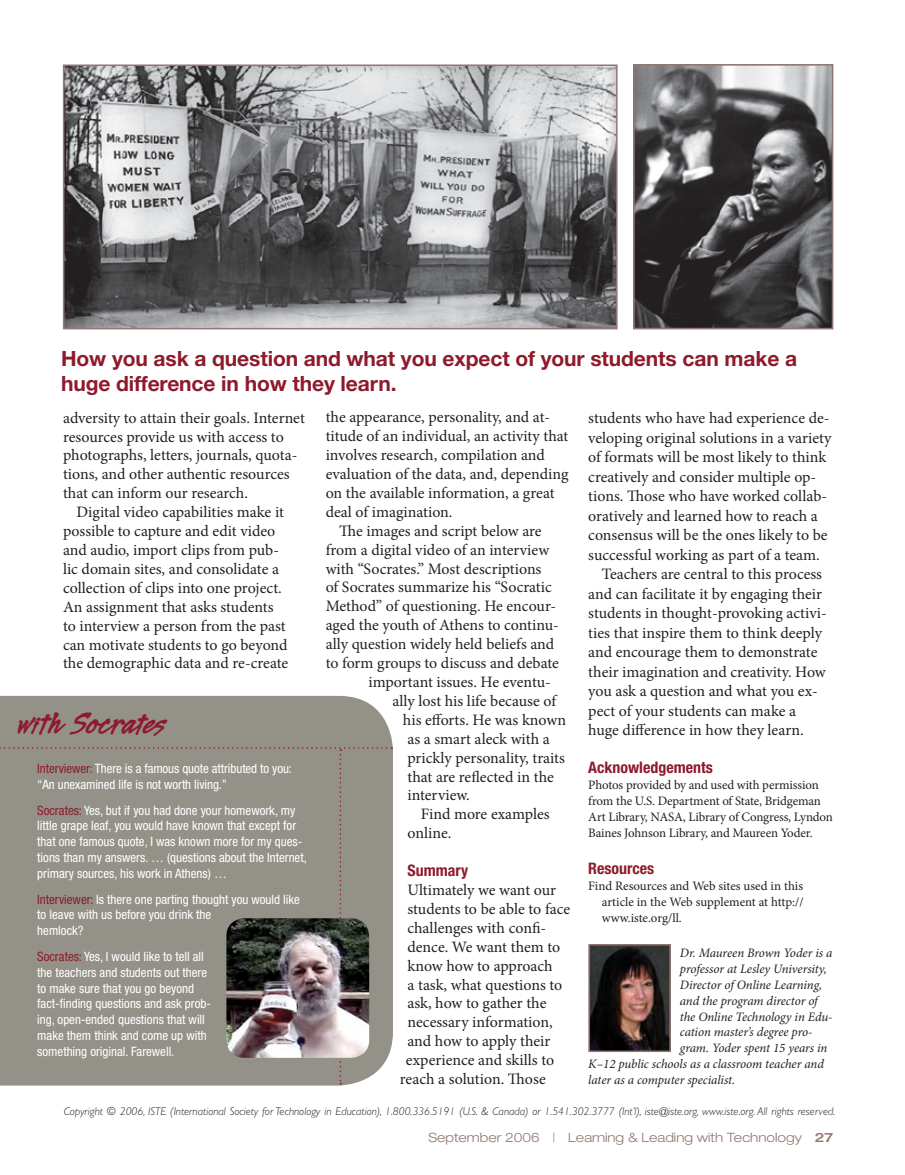
<style>
.page{position:relative;width:905px;height:1175px;background:#fff}
.page>*{position:absolute;margin:0;border:0;box-sizing:border-box;transform-origin:0 0}
.t1{font:700 36px "Legault Std";color:#8e1a2c}
.t2{font:700 21px/25.2px "Helvetica Neue LT Std";letter-spacing:-.005em;color:#8e1a2c}
.t3{font:15.9px/18.9px "Minion Pro";color:#231f20}
.t4{font:700 condensed 15.9px "Helvetica Neue LT Std";color:#8e1a2c}
.t5{font:condensed 12.9px/15.9px "Helvetica Neue LT Std";color:#fff}
.t6{font:italic 12.9px "Minion Pro";letter-spacing:-.01em;color:#231f20}
.t7{font:12.9px/15.9px "Minion Pro";letter-spacing:-.01em;color:#231f20}
.t8{font:300 expanded 12.9px "Helvetica Neue LT Std";color:#947773}
.t9{font:italic 300 11.25px "Gill Sans Std";color:#231f20}
.s1{color:#8e1a2c}
.s2{font-weight:500}
</style>
<div class="page">
<div style="left:0;top:696px;width:393px;height:389px;background:#949288"></div>
<img style="left:591px;top:947px;width:76px;height:102px">
<div style="left:588px;top:944px;width:82px;height:108px;border:2px solid #947773"></div>
<img style="left:636px;top:67px;width:194px;height:259px">
<div style="left:633px;top:64px;width:200px;height:265px;border:2px solid #947773"></div>
<div style="left:0;top:747px;width:392px;height:337px;background:#949288"></div>
<img style="left:66px;top:67px;width:548px;height:259px">
<div style="left:63px;top:64px;width:554px;height:265px;border:2px solid #947773"></div>
<img style="left:226px;top:918px;width:143px;height:139px;border-radius:18px">
<h2 class="t2" style="left:61px;top:345px;width:737px">How you ask a question and what you expect of your students can make a huge difference in how they learn.</h2>
<p class="t3" style="left:63px;top:408px;width:243px">adversity to attain their goals. Internet resources provide us with access to photographs, letters, journals, quota&shy;tions, and other authentic resources that can inform our research.</p>
<p class="t3" style="left:63px;top:503px;width:227px;text-indent:14px">Digital video capabilities make it possible to capture and edit video and audio, import clips from pub&shy;lic domain sites, and consolidate a collection of clips into one project.<br>An assignment that asks students to interview a person from the past can motivate students to go beyond the demographic data and re-create</p>
<h1 class="t1" style="left:18px;top:705px;width:151px">with Socrates</h1>
<p class="t5" style="left:37px;top:760px;width:256px"><span class="s1">Interviewer:</span> There is a famous quote attributed to you: “An unexamined life is not worth living.”</p>
<p class="t5" style="left:37px;top:802px;width:271px"><span class="s1">Socrates:</span> Yes, but if you had done your homework, my little grape leaf, you would have known that except for that one famous quote, I was known more for my ques&shy;tions than my answers. … (questions about the Internet, primary sources, his work in Athens) …</p>
<p class="t5" style="left:37px;top:891px;width:264px"><span class="s1">Interviewer:</span> Is there one parting thought you would like to leave with us before you drink the<br>hemlock?</p>
<p class="t5" style="left:37px;top:948px;width:175px"><span class="s1">Socrates:</span> Yes, I would like to tell all the teachers and students out there to make sure that you go beyond fact-finding questions and ask prob&shy;ing, open-ended questions that will make them think and come up with something original. Farewell.</p>
<p class="t3" style="left:326px;top:408px;width:226px">the appearance, personality, and at-</p>
<p class="t3" style="left:326px;top:427px;width:244px">titude of an individual, an activity that</p>
<p class="t3" style="left:326px;top:445px;width:221px">involves research, compilation and</p>
<p class="t3" style="left:326px;top:464px;width:244px">evaluation of the data, and, depending</p>
<p class="t3" style="left:326px;top:483px;width:230px">on the available information, a great</p>
<p class="t3" style="left:326px;top:502px;width:128px">deal of imagination.</p>
<p class="t3" style="left:339px;top:521px;width:204px">The images and script below are</p>
<p class="t3" style="left:326px;top:540px;width:225px">from a digital video of an interview</p>
<p class="t3" style="left:326px;top:559px;width:217px">with “Socrates.” Most descriptions</p>
<p class="t3" style="left:326px;top:578px;width:228px">of Socrates summarize his “Socratic</p>
<p class="t3" style="left:326px;top:597px;width:232px">Method” of questioning. He encour-</p>
<p class="t3" style="left:326px;top:616px;width:235px">aged the youth of Athens to continu-</p>
<p class="t3" style="left:326px;top:634px;width:230px">ally question widely held beliefs and</p>
<p class="t3" style="left:326px;top:653px;width:235px">to form groups to discuss and debate</p>
<p class="t3" style="left:368px;top:672px;width:184px">important issues. He eventu-</p>
<p class="t3" style="left:392px;top:691px;width:165px">ally lost his life because of</p>
<p class="t3" style="left:403px;top:710px;width:165px">his efforts. He was known</p>
<p class="t3" style="left:407px;top:729px;width:144px">as a smart aleck with a</p>
<p class="t3" style="left:407px;top:748px;width:159px">prickly personality, traits</p>
<p class="t3" style="left:407px;top:767px;width:148px">that are reflected in the</p>
<p class="t3" style="left:407px;top:786px;width:64px">interview.</p>
<p class="t3" style="left:421px;top:805px;width:130px">Find more examples</p>
<p class="t3" style="left:407px;top:823px;width:45px">online.</p>
<p class="t4" style="left:407px;top:860px;width:62px">Summary</p>
<p class="t3" style="left:407px;top:880px;width:150px">Ultimately we want our</p>
<p class="t3" style="left:407px;top:899px;width:164px">students to be able to face</p>
<p class="t3" style="left:407px;top:918px;width:140px">challenges with confi-</p>
<p class="t3" style="left:407px;top:937px;width:154px">dence. We want them to</p>
<p class="t3" style="left:407px;top:956px;width:147px">know how to approach</p>
<p class="t3" style="left:407px;top:975px;width:156px">a task, what questions to</p>
<p class="t3" style="left:407px;top:994px;width:140px">ask, how to gather the</p>
<p class="t3" style="left:407px;top:1012px;width:147px">necessary information,</p>
<p class="t3" style="left:407px;top:1031px;width:144px">and how to apply their</p>
<p class="t3" style="left:406px;top:1050px;width:150px">experience and skills to</p>
<p class="t3" style="left:400px;top:1069px;width:147px">reach a solution. Those</p>
<p class="t3" style="left:588px;top:408px;width:243px">students who have had experience de-</p>
<p class="t3" style="left:588px;top:428px;width:244px">veloping original solutions in a variety</p>
<p class="t3" style="left:588px;top:447px;width:239px">of formats will be most likely to think</p>
<p class="t3" style="left:588px;top:467px;width:229px">creatively and consider multiple op-</p>
<p class="t3" style="left:588px;top:486px;width:240px">tions. Those who have worked collab-</p>
<p class="t3" style="left:588px;top:506px;width:231px">oratively and learned how to reach a</p>
<p class="t3" style="left:588px;top:525px;width:241px">consensus will be the ones likely to be</p>
<p class="t3" style="left:588px;top:545px;width:233px">successful working as part of a team.</p>
<p class="t3" style="left:602px;top:564px;width:222px">Teachers are central to this process</p>
<p class="t3" style="left:588px;top:584px;width:235px">and can facilitate it by engaging their</p>
<p class="t3" style="left:588px;top:603px;width:240px">students in thought-provoking activi-</p>
<p class="t3" style="left:588px;top:623px;width:235px">ties that inspire them to think deeply</p>
<p class="t3" style="left:588px;top:642px;width:231px">and encourage them to demonstrate</p>
<p class="t3" style="left:588px;top:662px;width:239px">their imagination and creativity. How</p>
<p class="t3" style="left:588px;top:681px;width:231px">you ask a question and what you ex-</p>
<p class="t3" style="left:588px;top:701px;width:209px">pect of your students can make a</p>
<p class="t3" style="left:588px;top:720px;width:217px">huge difference in how they learn.</p>
<p class="t4" style="left:588px;top:757px;width:126px">Acknowledgements</p>
<p class="t7" style="left:588px;top:777px;width:246px">Photos provided by and used with permission from the U.S. Department of State, Bridgeman Art Library, NASA, Library of Congress, Lyndon Baines Johnson Library, and Maureen Yoder.</p>
<p class="t4" style="left:588px;top:859px;width:67px">Resources</p>
<p class="t7" style="left:602px;top:878px;width:203px;text-align:justify;text-indent:-14px">Find Resources and Web sites used in this article in the Web supplement at http:// www.iste.org/ll.</p>
<p class="t6" style="left:680px;top:944px;width:154px">Dr. Maureen Brown Yoder is a</p>
<p class="t6" style="left:680px;top:960px;width:148px">professor at Lesley University,</p>
<p class="t6" style="left:680px;top:975px;width:144px">Director of Online Learning,</p>
<p class="t6" style="left:680px;top:991px;width:139px">and the program director of</p>
<p class="t6" style="left:680px;top:1007px;width:154px">the Online Technology in Edu-</p>
<p class="t6" style="left:680px;top:1023px;width:134px">cation master’s degree pro-</p>
<p class="t6" style="left:680px;top:1039px;width:149px">gram. Yoder spent 15 years in</p>
<p class="t6" style="left:588px;top:1055px;width:237px">K–12 public schools as a classroom teacher and</p>
<p class="t6" style="left:588px;top:1071px;width:148px">later as a computer specialist.</p>
<p class="t9" style="left:64px;top:1105px;width:773px">Copyright © 2006, ISTE (International Society for Technology in Education), 1.800.336.5191 (U.S. &amp; Canada) or 1.541.302.3777 (Int’l), iste@iste.org, www.iste.org. All rights reserved.</p>
<p class="t8" style="left:428px;top:1129px;width:406px">September 2006 | Learning &amp; Leading with Technology <span class="s2">27</span></p>
</div>
